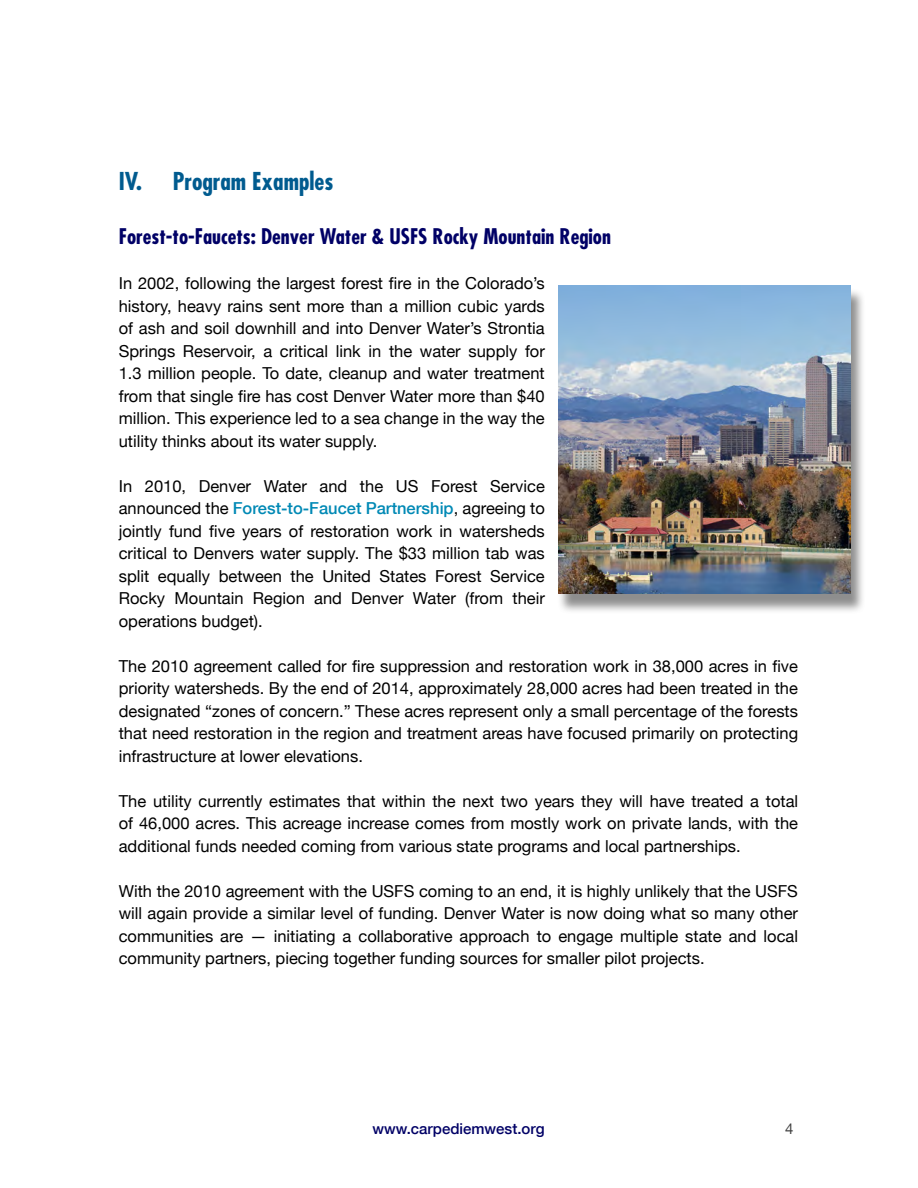
<style>
.page{position:relative;width:918px;height:1188px;background:#fff}
.page>*{position:absolute;margin:0;border:0;box-sizing:border-box;transform-origin:0 0}
.t1{font:700 condensed 24px "Futura";color:#005b8f}
.t2{font:700 condensed 21px "Futura";color:#006}
.t3{font:16.5px/22.5px "Helvetica Neue";color:#000;text-align:justify}
.t4{font:500 15px "Helvetica Neue";color:#006}
.t5{font:15px "Helvetica Neue";color:#404040}
.s1{font-weight:500;color:#0089b5}
</style>
<div class="page">
<div style="left:557px;top:289px;width:309px;height:325px;background:#696969;opacity:.75"></div>
<img style="left:558px;top:285px;width:292px;height:309px">
<h1 class="t1" style="left:119px;top:166px;width:216px">IV. Program Examples</h1>
<p class="t2" style="left:119px;top:223px;width:494px">Forest-to-Faucets: Denver Water &amp; USFS Rocky Mountain Region</p>
<p class="t3" style="left:119px;top:273px;width:428px">In 2002, following the largest forest fire in the Colorado’s history, heavy rains sent more than a million cubic yards of ash and soil downhill and into Denver Water’s Strontia Springs Reservoir, a critical link in the water supply for 1.3 million people. To date, cleanup and water treatment from that single fire has cost Denver Water more than $40 million. This experience led to a sea change in the way the utility thinks about its water supply.</p>
<p class="t3" style="left:119px;top:475px;width:428px">In 2010, Denver Water and the US Forest Service announced the <span class="s1">Forest-to-Faucet Partnership</span>, agreeing to jointly fund five years of restoration work in watersheds critical to Denvers water supply. The $33 million tab was split equally between the United States Forest Service Rocky Mountain Region and Denver Water (from their operations budget).</p>
<p class="t3" style="left:119px;top:655px;width:681px">The 2010 agreement called for fire suppression and restoration work in 38,000 acres in five priority watersheds. By the end of 2014, approximately 28,000 acres had been treated in the designated “zones of concern.” These acres represent only a small percentage of the forests that need restoration in the region and treatment areas have focused primarily on protecting infrastructure at lower elevations.</p>
<p class="t3" style="left:119px;top:791px;width:681px">The utility currently estimates that within the next two years they will have treated a total of 46,000 acres. This acreage increase comes from mostly work on private lands, with the additional funds needed coming from various state programs and local partnerships.</p>
<p class="t3" style="left:119px;top:881px;width:681px">With the 2010 agreement with the USFS coming to an end, it is highly unlikely that the USFS will again provide a similar level of funding. Denver Water is now doing what so many other communities are — initiating a collaborative approach to engage multiple state and local community partners, piecing together funding sources for smaller pilot projects.</p>
<p class="t4" style="left:373px;top:1117px;width:174px">www.carpediemwest.org</p>
<p class="t5" style="left:785px;top:1118px;width:10px">4</p>
</div>
